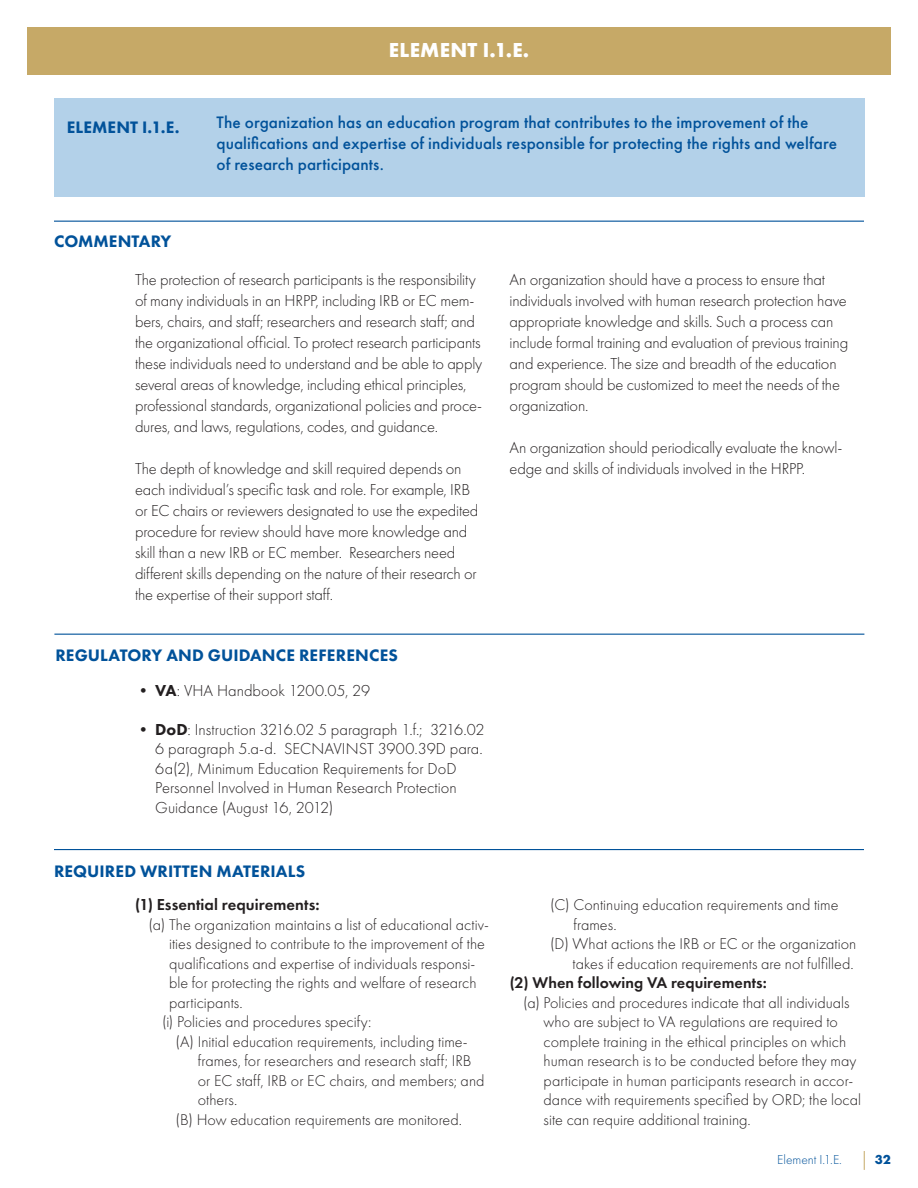
<style>
.page{position:relative;width:918px;height:1188px;background:#fff}
.page>*{position:absolute;margin:0;border:0;box-sizing:border-box;transform-origin:0 0}
.Page_Header{font:700 21px "Futura PT";letter-spacing:.015em;color:#fff}
.t1{font:500 17.25px/21px "Futura PT";letter-spacing:.005em;color:#01529a}
.t2{font:800 17.25px "Futura PT";letter-spacing:.005em;color:#01529a}
.Body_Copy{font:300 16.5px/21px "Futura PT";letter-spacing:-.01em;color:#231f20}
.t3{font:600 16.5px "Futura PT";letter-spacing:.005em;color:#231f20}
.t4{font:300 16.2px/19.5px "Futura PT";color:#231f20}
.t5{font:600 16.2px "Futura PT";letter-spacing:.005em;color:#231f20}
.t6{font:300 13.5px "Futura PT";color:#01529a}
.t7{font:700 13.5px "Futura PT";color:#01529a}
.s1{font-weight:800}
</style>
<div class="page">
<svg style="left:864px;top:1151px;width:1px;height:19px"></svg>
<hr style="left:54px;top:221px;width:810px;height:1px;background:#01529a">
<div style="left:27px;top:27px;width:864px;height:47px;background:#c6a967"></div>
<div style="left:54px;top:98px;width:810px;height:99px;background:#b3d1e9"></div>
<hr style="left:54px;top:634px;width:810px;height:1px;background:#01529a">
<hr style="left:54px;top:849px;width:810px;height:1px;background:#01529a">
<p class="Page_Header" style="left:389px;top:37px;width:142px">ELEMENT I.1.E.</p>
<p class="t2" style="left:67px;top:117px;width:115px">ELEMENT I.1.E.</p>
<p class="t1" style="left:217px;top:112px;width:622px">The organization has an education program that contributes to the improvement of the qualifications and expertise of individuals responsible for protecting the rights and welfare of research participants.</p>
<p class="t2" style="left:54px;top:230px;width:119px">COMMENTARY</p>
<p class="Body_Copy" style="left:135px;top:269px;width:349px">The protection of research participants is the responsibility of many individuals in an HRPP, including IRB or EC mem&shy;bers, chairs, and staff; researchers and research staff; and the organizational official. To protect research participants these individuals need to understand and be able to apply several areas of knowledge, including ethical principles, professional standards, organizational policies and proce&shy;dures, and laws, regulations, codes, and guidance.</p>
<p class="Body_Copy" style="left:135px;top:458px;width:345px">The depth of knowledge and skill required depends on each individual’s specific task and role. For example, IRB or EC chairs or reviewers designated to use the expedited procedure for review should have more knowledge and skill than a new IRB or EC member. Researchers need different skills depending on the nature of their research or the expertise of their support staff.</p>
<p class="t2" style="left:56px;top:645px;width:344px">REGULATORY AND GUIDANCE REFERENCES</p>
<p class="Body_Copy" style="left:135px;top:680px;width:237px">• <span class="s1">VA</span>: VHA Handbook 1200.05, 29</p>
<p class="Body_Copy" style="left:155px;top:720px;width:331px;line-height:19.5px;text-indent:-20px">• <span class="s1">DoD</span>: Instruction 3216.02 5 paragraph 1.f.; 3216.02<br>6 paragraph 5.a-d. SECNAVINST 3900.39D para.<br>6a(2), Minimum Education Requirements for DoD Personnel Involved in Human Research Protection Guidance (August 16, 2012)</p>
<p class="t2" style="left:54px;top:860px;width:253px">REQUIRED WRITTEN MATERIALS</p>
<p class="t3" style="left:135px;top:895px;width:186px">(1) Essential requirements:</p>
<p class="t4" style="left:169px;top:915px;width:322px;text-indent:-20px">(a) The organization maintains a list of educational activ&shy;ities designed to contribute to the improvement of the qualifications and expertise of individuals responsi&shy;ble for protecting the rights and welfare of research participants.</p>
<p class="t4" style="left:162px;top:1012px;width:211px">(i) Policies and procedures specify:</p>
<p class="t4" style="left:198px;top:1032px;width:288px;text-indent:-22px">(A) Initial education requirements, including time&shy;frames, for researchers and research staff; IRB or EC staff, IRB or EC chairs, and members; and others.</p>
<p class="t4" style="left:176px;top:1110px;width:288px">(B) How education requirements are monitored.</p>
<p class="Body_Copy" style="left:510px;top:269px;width:340px">An organization should have a process to ensure that individuals involved with human research protection have appropriate knowledge and skills. Such a process can include formal training and evaluation of previous training and experience. The size and breadth of the education program should be customized to meet the needs of the organization.</p>
<p class="Body_Copy" style="left:510px;top:437px;width:334px">An organization should periodically evaluate the knowl&shy;edge and skills of individuals involved in the HRPP.</p>
<p class="t4" style="left:573px;top:895px;width:267px;text-indent:-23px">(C) Continuing education requirements and time frames.</p>
<p class="t4" style="left:550px;top:934px;width:308px;text-align:right">(D) What actions the IRB or EC or the organization takes if education requirements are not fulfilled.</p>
<p class="t5" style="left:510px;top:973px;width:259px">(2) When following VA requirements:</p>
<p class="t4" style="left:544px;top:993px;width:319px;text-indent:-20px">(a) Policies and procedures indicate that all individuals who are subject to VA regulations are required to complete training in the ethical principles on which human research is to be conducted before they may participate in human participants research in accor&shy;dance with requirements specified by ORD; the local site can require additional training.</p>
<p class="t6" style="left:777px;top:1152px;width:66px">Element I.1.E.</p>
<p class="t7" style="left:875px;top:1151px;width:18px">32</p>
</div>
